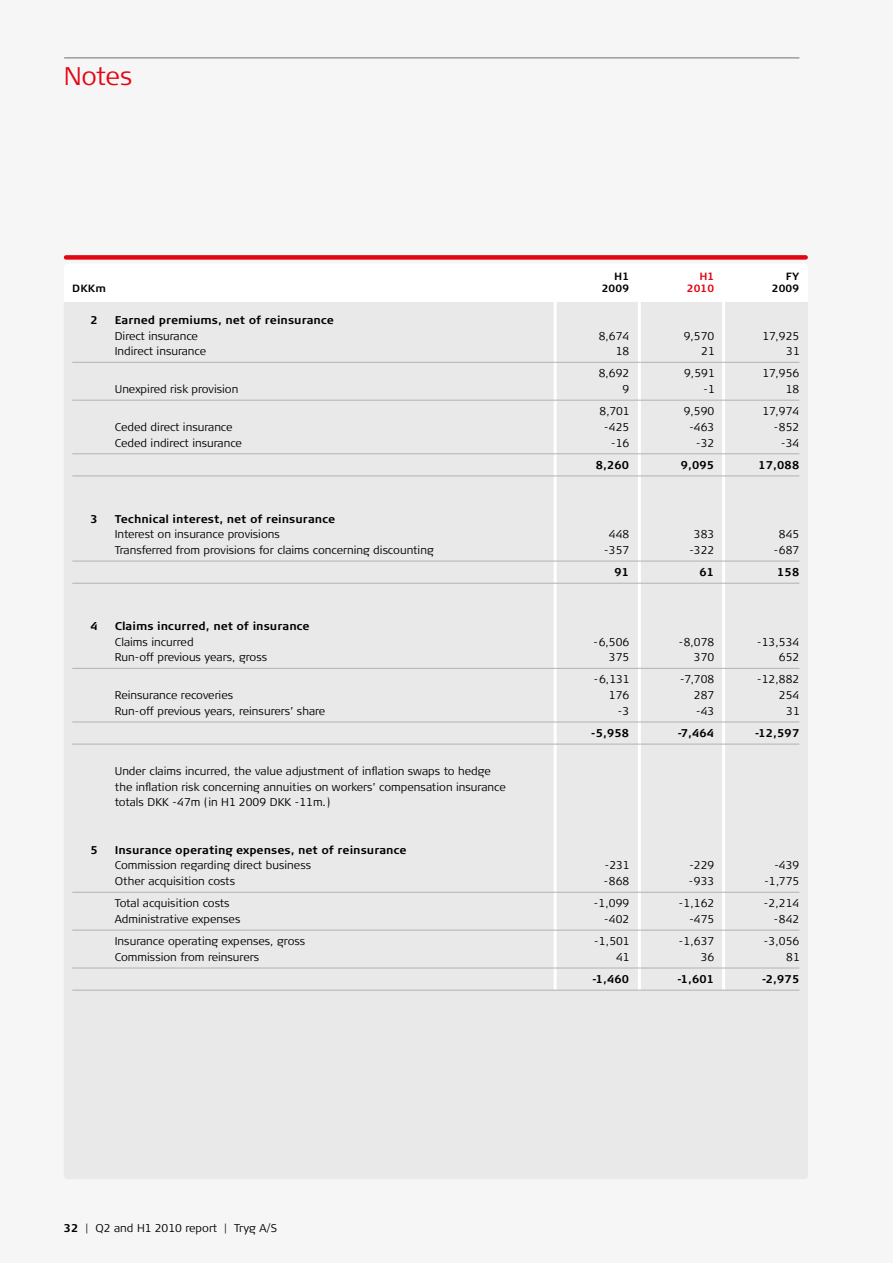
<style>
.page{position:relative;width:893px;height:1263px;background:#f6f6f6}
.page>*{position:absolute;margin:0;border:0;box-sizing:border-box;transform-origin:0 0}
.t1{font:25.5px "TRYG Light TF";letter-spacing:-.02em;color:#e30613}
.t2{font:11.25px/15.8px "TRYG Light TF";color:#000}
.t3{font:11.25px "TRYG Bold TF";color:#000}
.t4{font:10.5px "TRYG Bold TF";color:#000}
.t5{font:10.5px "TRYG Bold TF";color:#e30613}
.s1{font-family:"TRYG Bold TF"}
</style>
<div class="page">
<div style="left:66px;top:255px;width:740px;height:5px;background:#e30613"></div>
<div style="left:64px;top:302px;width:744px;height:877px;background:#e9e9e9"></div>
<hr style="left:638px;top:301px;width:3px;height:689px;background:#fff">
<hr style="left:722px;top:301px;width:3px;height:689px;background:#fff">
<hr style="left:554px;top:301px;width:3px;height:689px;background:#fff">
<hr style="left:64px;top:58px;width:735px;height:1px;background:#706f6f">
<hr style="left:72px;top:362px;width:727px;height:1px;background:#b3b2b2">
<hr style="left:72px;top:400px;width:727px;height:1px;background:#b3b2b2">
<hr style="left:72px;top:453px;width:727px;height:1px;background:#b3b2b2">
<hr style="left:72px;top:476px;width:727px;height:1px;background:#b3b2b2">
<hr style="left:72px;top:561px;width:727px;height:1px;background:#b3b2b2">
<hr style="left:72px;top:583px;width:727px;height:1px;background:#b3b2b2">
<hr style="left:72px;top:668px;width:727px;height:1px;background:#b3b2b2">
<hr style="left:72px;top:722px;width:727px;height:1px;background:#b3b2b2">
<hr style="left:72px;top:744px;width:727px;height:1px;background:#b3b2b2">
<hr style="left:72px;top:892px;width:727px;height:1px;background:#b3b2b2">
<hr style="left:72px;top:930px;width:727px;height:1px;background:#b3b2b2">
<hr style="left:72px;top:968px;width:727px;height:1px;background:#b3b2b2">
<hr style="left:72px;top:990px;width:727px;height:1px;background:#b3b2b2">
<h1 class="t1" style="left:64px;top:61px;width:70px">Notes</h1>
<p class="t4" style="left:614px;top:270px;width:17px">H1</p>
<p class="t5" style="left:699px;top:270px;width:17px">H1</p>
<p class="t4" style="left:786px;top:270px;width:15px">FY</p>
<p class="t4" style="left:72px;top:282px;width:35px">DKKm</p>
<p class="t4" style="left:602px;top:282px;width:29px">2009</p>
<p class="t5" style="left:687px;top:282px;width:29px">2010</p>
<p class="t4" style="left:772px;top:282px;width:29px">2009</p>
<p class="t3" style="left:90px;top:313px;width:9px">2</p>
<p class="t3" style="left:115px;top:313px;width:221px">Earned premiums, net of reinsurance</p>
<p class="t2" style="left:115px;top:328px;width:85px">Direct insurance</p>
<p class="t2" style="left:599px;top:328px;width:32px">8,674</p>
<p class="t2" style="left:684px;top:328px;width:32px">9,570</p>
<p class="t2" style="left:762px;top:328px;width:39px">17,925</p>
<p class="t2" style="left:115px;top:343px;width:93px">Indirect insurance</p>
<p class="t2" style="left:616px;top:343px;width:15px">18</p>
<p class="t2" style="left:701px;top:343px;width:15px">21</p>
<p class="t2" style="left:786px;top:343px;width:15px">31</p>
<p class="t2" style="left:599px;top:366px;width:32px">8,692</p>
<p class="t2" style="left:684px;top:366px;width:32px">9,591</p>
<p class="t2" style="left:762px;top:366px;width:39px">17,956</p>
<p class="t2" style="left:115px;top:381px;width:125px">Unexpired risk provision</p>
<p class="t2" style="left:622px;top:381px;width:8px">9</p>
<p class="t2" style="left:703px;top:381px;width:13px">-1</p>
<p class="t2" style="left:786px;top:381px;width:15px">18</p>
<p class="t2" style="left:600px;top:403px;width:32px">8,701</p>
<p class="t2" style="left:684px;top:403px;width:32px">9,590</p>
<p class="t2" style="left:762px;top:403px;width:39px">17,974</p>
<p class="t2" style="left:115px;top:419px;width:119px">Ceded direct insurance</p>
<p class="t2" style="left:604px;top:419px;width:27px">-425</p>
<p class="t2" style="left:689px;top:419px;width:27px">-463</p>
<p class="t2" style="left:774px;top:419px;width:27px">-852</p>
<p class="t2" style="left:115px;top:435px;width:129px">Ceded indirect insurance</p>
<p class="t2" style="left:611px;top:435px;width:20px">-16</p>
<p class="t2" style="left:696px;top:435px;width:20px">-32</p>
<p class="t2" style="left:781px;top:435px;width:20px">-34</p>
<p class="t3" style="left:596px;top:458px;width:35px">8,260</p>
<p class="t3" style="left:681px;top:458px;width:35px">9,095</p>
<p class="t3" style="left:758px;top:458px;width:42px">17,088</p>
<p class="t3" style="left:90px;top:512px;width:9px">3</p>
<p class="t3" style="left:115px;top:512px;width:222px">Technical interest, net of reinsurance</p>
<p class="t2" style="left:115px;top:527px;width:166px">Interest on insurance provisions</p>
<p class="t2" style="left:609px;top:527px;width:22px">448</p>
<p class="t2" style="left:694px;top:527px;width:22px">383</p>
<p class="t2" style="left:779px;top:527px;width:22px">845</p>
<p class="t2" style="left:115px;top:542px;width:320px">Transferred from provisions for claims concerning discounting</p>
<p class="t2" style="left:604px;top:542px;width:27px">-357</p>
<p class="t2" style="left:689px;top:542px;width:27px">-322</p>
<p class="t2" style="left:774px;top:542px;width:27px">-687</p>
<p class="t3" style="left:614px;top:566px;width:16px">91</p>
<p class="t3" style="left:700px;top:566px;width:16px">61</p>
<p class="t3" style="left:777px;top:566px;width:24px">158</p>
<p class="t3" style="left:90px;top:619px;width:9px">4</p>
<p class="t3" style="left:115px;top:619px;width:196px">Claims incurred, net of insurance</p>
<p class="t2" style="left:115px;top:634px;width:80px">Claims incurred</p>
<p class="t2" style="left:593px;top:634px;width:37px">-6,506</p>
<p class="t2" style="left:679px;top:634px;width:37px">-8,078</p>
<p class="t2" style="left:757px;top:634px;width:44px">-13,534</p>
<p class="t2" style="left:115px;top:650px;width:154px">Run-off previous years, gross</p>
<p class="t2" style="left:609px;top:650px;width:22px">375</p>
<p class="t2" style="left:694px;top:650px;width:22px">370</p>
<p class="t2" style="left:779px;top:650px;width:22px">652</p>
<p class="t2" style="left:594px;top:672px;width:37px">-6,131</p>
<p class="t2" style="left:680px;top:672px;width:36px">-7,708</p>
<p class="t2" style="left:757px;top:672px;width:44px">-12,882</p>
<p class="t2" style="left:115px;top:687px;width:120px">Reinsurance recoveries</p>
<p class="t2" style="left:609px;top:687px;width:22px">176</p>
<p class="t2" style="left:694px;top:687px;width:22px">287</p>
<p class="t2" style="left:779px;top:687px;width:22px">254</p>
<p class="t2" style="left:115px;top:703px;width:212px">Run-off previous years, reinsurers’ share</p>
<p class="t2" style="left:618px;top:703px;width:13px">-3</p>
<p class="t2" style="left:696px;top:703px;width:20px">-43</p>
<p class="t2" style="left:786px;top:703px;width:15px">31</p>
<p class="t3" style="left:591px;top:727px;width:40px">-5,958</p>
<p class="t3" style="left:677px;top:727px;width:39px">-7,464</p>
<p class="t3" style="left:755px;top:727px;width:46px">-12,597</p>
<p class="t2" style="left:115px;top:763px;width:392px">Under claims incurred, the value adjustment of inflation swaps to hedge the inflation risk concerning annuities on workers’ compensation insurance totals DKK -47m (in H1 2009 DKK -11m.)</p>
<p class="t3" style="left:90px;top:843px;width:9px">5</p>
<p class="t3" style="left:115px;top:843px;width:293px">Insurance operating expenses, net of reinsurance</p>
<p class="t2" style="left:115px;top:858px;width:198px">Commission regarding direct business</p>
<p class="t2" style="left:605px;top:858px;width:27px">-231</p>
<p class="t2" style="left:689px;top:858px;width:27px">-229</p>
<p class="t2" style="left:774px;top:858px;width:27px">-439</p>
<p class="t2" style="left:115px;top:873px;width:122px">Other acquisition costs</p>
<p class="t2" style="left:604px;top:873px;width:27px">-868</p>
<p class="t2" style="left:689px;top:873px;width:27px">-933</p>
<p class="t2" style="left:764px;top:873px;width:37px">-1,775</p>
<p class="t2" style="left:115px;top:896px;width:116px">Total acquisition costs</p>
<p class="t2" style="left:594px;top:896px;width:37px">-1,099</p>
<p class="t2" style="left:679px;top:896px;width:37px">-1,162</p>
<p class="t2" style="left:764px;top:896px;width:37px">-2,214</p>
<p class="t2" style="left:115px;top:911px;width:127px">Administrative expenses</p>
<p class="t2" style="left:604px;top:911px;width:27px">-402</p>
<p class="t2" style="left:689px;top:911px;width:27px">-475</p>
<p class="t2" style="left:774px;top:911px;width:27px">-842</p>
<p class="t2" style="left:115px;top:933px;width:192px">Insurance operating expenses, gross</p>
<p class="t2" style="left:594px;top:933px;width:37px">-1,501</p>
<p class="t2" style="left:679px;top:933px;width:37px">-1,637</p>
<p class="t2" style="left:764px;top:933px;width:37px">-3,056</p>
<p class="t2" style="left:115px;top:949px;width:146px">Commission from reinsurers</p>
<p class="t2" style="left:616px;top:949px;width:15px">41</p>
<p class="t2" style="left:701px;top:949px;width:15px">36</p>
<p class="t2" style="left:786px;top:949px;width:15px">81</p>
<p class="t3" style="left:592px;top:973px;width:39px">-1,460</p>
<p class="t3" style="left:677px;top:973px;width:39px">-1,601</p>
<p class="t3" style="left:762px;top:973px;width:39px">-2,975</p>
<p class="t2" style="left:64px;top:1220px;width:215px"><span class="s1">32</span> | Q2 and H1 2010 report | Tryg A/S</p>
</div>
